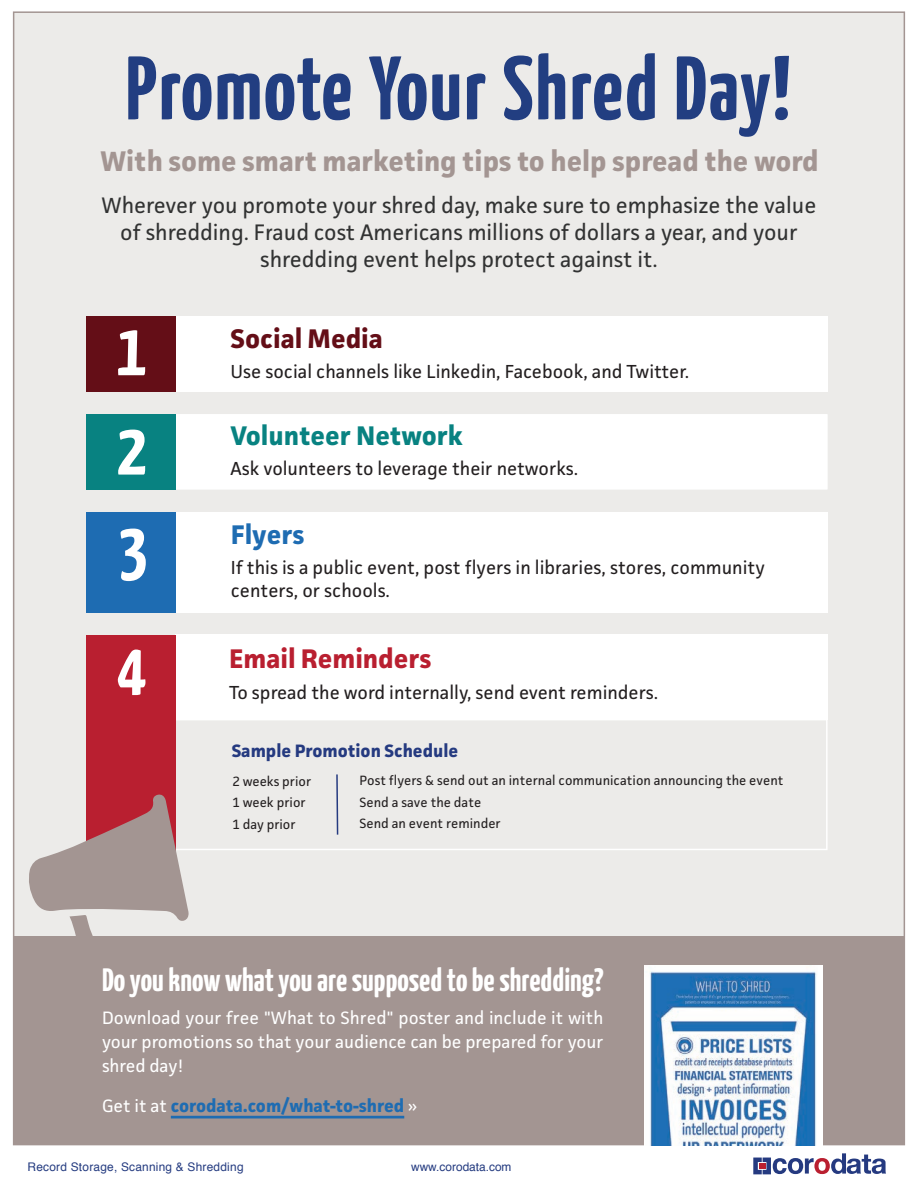
<style>
.page{position:relative;width:918px;height:1188px;background:#fff}
.page>*{position:absolute;margin:0;border:0;box-sizing:border-box;transform-origin:0 0}
.t1{font:700 90px "Yanone Kaffeesatz";letter-spacing:.02em;color:#223e81}
.t2{font:700 75px/99px "Yanone Kaffeesatz";color:#fff}
.t3{font:700 32.4px "Yanone Kaffeesatz";color:#fff}
.t4{font:700 28.5px "Facit";color:#a39592}
.t5{font:700 27px "Facit";color:#088281}
.t6{font:700 27px "Facit";color:#b91f30}
.t7{font:700 27px "Facit";color:#640e17}
.t8{font:700 27px "Facit";color:#1e6cb2}
.t9{font:22.5px/27px "Facit";color:#313232;text-align:center}
.t10{font:18.9px/22.6px "Facit";color:#231f20}
.t11{font:18px/24px "Facit";color:#fff;text-align:justify}
.t12{font:700 18px "Facit";color:#1e6cb2}
.t13{font:700 18px "Facit";color:#253a80}
.t14{font:13.5px/21.6px "Facit";color:#231f20}
.t15{font:11.85px "Helvetica";letter-spacing:.02em;color:#243b80}
.t16{font:11.85px "Helvetica";color:#243b80}
.s1{font-weight:400;color:#fff}
</style>
<div class="page">
<div style="left:13px;top:11px;width:892px;height:1134px;background:#ecebe9;border:2px solid #a39592"></div>
<svg style="left:753px;top:1153px;width:133px;height:21px"></svg>
<div style="left:14px;top:936px;width:890px;height:208px;background:#a39592"></div>
<hr style="left:171px;top:1116px;width:233px;height:2px;background:#1e6cb2">
<div style="left:175px;top:316px;width:653px;height:76px;background:#fff"></div>
<div style="left:175px;top:414px;width:653px;height:76px;background:#fff"></div>
<div style="left:175px;top:512px;width:653px;height:101px;background:#fff"></div>
<div style="left:86px;top:316px;width:90px;height:76px;background:#640e17"></div>
<div style="left:86px;top:414px;width:90px;height:76px;background:#088281"></div>
<div style="left:86px;top:512px;width:90px;height:101px;background:#1e6cb2"></div>
<svg style="left:189px;top:720px;width:639px;height:130px"></svg>
<svg style="left:335px;top:773px;width:4px;height:63px"></svg>
<div style="left:175px;top:635px;width:653px;height:85px;background:#fff"></div>
<div style="left:86px;top:635px;width:90px;height:215px;background:#b91f30"></div>
<svg style="left:29px;top:794px;width:160px;height:142px"></svg>
<img style="left:644px;top:965px;width:179px;height:181px">
<h1 class="t1" style="left:126px;top:33px;width:667px">Promote Your Shred Day!</h1>
<h3 class="t4" style="left:101px;top:144px;width:720px">With some smart marketing tips to help spread the word</h3>
<p class="t9" style="left:102px;top:191px;width:716px">Wherever you promote your shred day, make sure to emphasize the value of shredding. Fraud cost Americans millions of dollars a year, and your shredding event helps protect against it.</p>
<h2 class="t2" style="left:117px;top:298px;width:31px">1</h2>
<h3 class="t7" style="left:231px;top:322px;width:154px">Social Media</h3>
<p class="t10" style="left:231px;top:360px;width:460px">Use social channels like Linkedin, Facebook, and Twitter.</p>
<h2 class="t2" style="left:117px;top:397px;width:33px">2<br>3</h2>
<h3 class="t5" style="left:231px;top:419px;width:234px">Volunteer Network</h3>
<p class="t10" style="left:231px;top:457px;width:349px">Ask volunteers to leverage their networks.</p>
<h3 class="t8" style="left:231px;top:518px;width:75px">Flyers</h3>
<p class="t10" style="left:231px;top:556px;width:536px">If this is a public event, post flyers in libraries, stores, community centers, or schools.</p>
<h2 class="t2" style="left:117px;top:618px;width:31px">4</h2>
<h3 class="t6" style="left:229px;top:642px;width:204px">Email Reminders</h3>
<p class="t10" style="left:229px;top:680px;width:431px">To spread the word internally, send event reminders.</p>
<p class="t13" style="left:232px;top:739px;width:228px">Sample Promotion Schedule</p>
<p class="t14" style="left:360px;top:770px;width:425px">Post flyers &amp; send out an internal communication announcing the event<br>Send a save the date<br>Send an event reminder</p>
<p class="t14" style="left:232px;top:770px;width:80px">2 weeks prior<br>1 week prior<br>1 day prior</p>
<h3 class="t3" style="left:102px;top:960px;width:503px">Do you know what you are supposed to be shredding?</h3>
<p class="t11" style="left:102px;top:1006px;width:503px">Download your free "What to Shred" poster and include it with your promotions so that your audience can be prepared for your shred day!</p>
<p class="t12" style="left:102px;top:1094px;width:316px"><span class="s1">Get it at</span> corodata.com/what-to-shred <span class="s1">»</span></p>
<p class="t15" style="left:28px;top:1157px;width:217px">Record Storage, Scanning &amp; Shredding</p>
<p class="t16" style="left:411px;top:1158px;width:102px">www.corodata.com</p>
</div>
